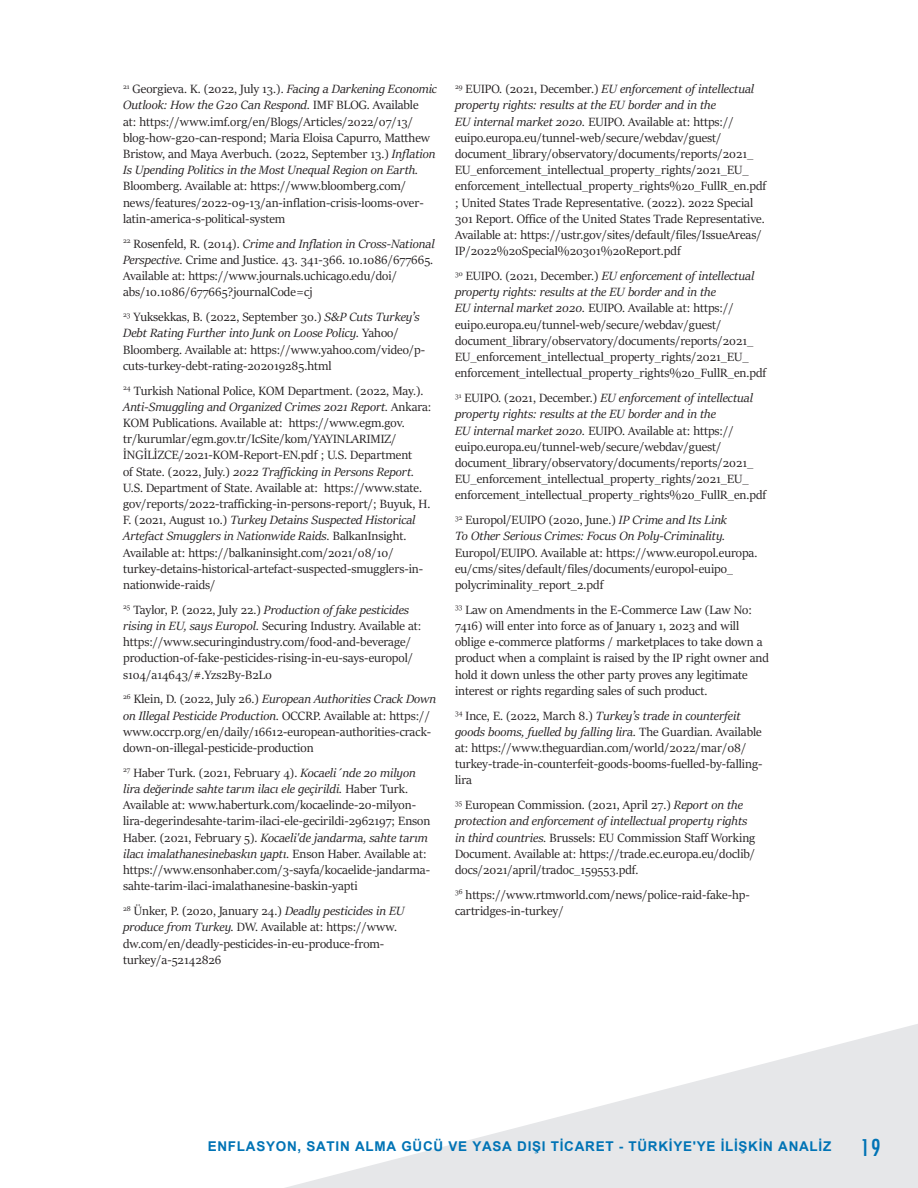
<style>
.page{position:relative;width:918px;height:1188px;background:#fff}
.page>*{position:absolute;margin:0;border:0;box-sizing:border-box;transform-origin:0 0}
.t1{font:13.5px/16.2px "Sitka Text";color:#231f20}
.t2{font:italic 13.5px/16.2px "Sitka Text";color:#231f20}
.t3{font:700 13.5px "Arial";letter-spacing:.055em;color:#0073b5}
.s1{font-style:italic}
.s2{font-style:normal}
.s3{font-family:"Tw Cen MT Condensed";font-weight:400;font-size:27px}
</style>
<div class="page">
<svg style="left:285px;top:1024px;width:633px;height:164px;fill:#ebecee"></svg>
<p class="t1" style="left:123px;top:80px;width:315px"><sup>21</sup> Georgieva. K. (2022, July 13.). <span class="s1">Facing a Darkening Economic Outlook: How the G20 Can Respond.</span> IMF BLOG. Available<br>at: https://www.imf.org/en/Blogs/Articles/2022/07/13/ blog-how-g20-can-respond; Maria Eloisa Capurro, Matthew Bristow, and Maya Averbuch. (2022, September 13.) <span class="s1">Inflation Is Upending Politics in the Most Unequal Region on Earth.</span></p>
<p class="t1" style="left:123px;top:177px;width:302px">Bloomberg. Available at: https://www.bloomberg.com/ news/features/2022-09-13/an-inflation-crisis-looms-over&shy;latin-america-s-political-system</p>
<p class="t1" style="left:123px;top:235px;width:313px"><sup>22</sup> Rosenfeld, R. (2014). <span class="s1">Crime and Inflation in Cross-National Perspective.</span> Crime and Justice. 43. 341-366. 10.1086/677665.<br>Available at: https://www.journals.uchicago.edu/doi/ abs/10.1086/677665?journalCode=cj</p>
<p class="t1" style="left:123px;top:308px;width:304px"><sup>23</sup> Yuksekkas, B. (2022, September 30.) <span class="s1">S&amp;P Cuts Turkey’s Debt Rating Further into Junk on Loose Policy.</span> Yahoo/ Bloomberg. Available at: https://www.yahoo.com/video/p&shy;cuts-turkey-debt-rating-202019285.html</p>
<p class="t1" style="left:123px;top:381px;width:310px"><sup>24</sup> Turkish National Police, KOM Department. (2022, May.).<br><span class="s1">Anti-Smuggling and Organized Crimes 2021 Report.</span> Ankara:<br>KOM Publications. Available at: https://www.egm.gov. tr/kurumlar/egm.gov.tr/IcSite/kom/YAYINLARIMIZ/ İNGİLİZCE/2021-KOM-Report-EN.pdf ; U.S. Department<br>of State. (2022, July.) <span class="s1">2022 Trafficking in Persons Report.<br></span>U.S. Department of State. Available at: https://www.state. gov/reports/2022-trafficking-in-persons-report/; Buyuk, H.<br>F. (2021, August 10.) <span class="s1">Turkey Detains Suspected Historical Artefact Smugglers in Nationwide Raids.</span> BalkanInsight.<br>Available at: https://balkaninsight.com/2021/08/10/ turkey-detains-historical-artefact-suspected-smugglers-in&shy;nationwide-raids/</p>
<p class="t1" style="left:123px;top:601px;width:300px"><sup>25</sup> Taylor, P. (2022, July 22.) <span class="s1">Production of fake pesticides rising in EU, says Europol.</span> Securing Industry. Available at: https://www.securingindustry.com/food-and-beverage/ production-of-fake-pesticides-rising-in-eu-says-europol/ s104/a14643/#.Yzs2By-B2L0</p>
<p class="t1" style="left:123px;top:690px;width:314px"><sup>26</sup> Klein, D. (2022, July 26.) <span class="s1">European Authorities Crack Down on Illegal Pesticide Production.</span> OCCRP. Available at: https:// www.occrp.org/en/daily/16612-european-authorities-crack&shy;down-on-illegal-pesticide-production</p>
<p class="t1" style="left:123px;top:764px;width:309px"><sup>27</sup> Haber Turk. (2021, February 4). <span class="s1">Kocaeli´nde 20 milyon lira değerinde sahte tarım ilacı ele geçirildi.</span> Haber Turk.<br>Available at: www.haberturk.com/kocaelinde-20-milyon&shy;lira-degerindesahte-tarim-ilaci-ele-gecirildi-2962197; Enson Haber. (2021, February 5). <span class="s1">Kocaeli'de jandarma, sahte tarım ilacı imalathanesinebaskın yaptı.</span> Enson Haber. Available at: https://www.ensonhaber.com/3-sayfa/kocaelide-jandarma&shy;sahte-tarim-ilaci-imalathanesine-baskin-yapti</p>
<p class="t1" style="left:123px;top:902px;width:283px"><sup>28</sup> Ünker, P. (2020, January 24.) <span class="s1">Deadly pesticides in EU produce from Turkey.</span> DW. Available at: https://www. dw.com/en/deadly-pesticides-in-eu-produce-from&shy;turkey/a-52142826</p>
<p class="t1" style="left:455px;top:80px;width:313px"><sup>29</sup> EUIPO. (2021, December.) <span class="s1">EU enforcement of intellectual property rights: results at the EU border and in the<br>EU internal market 2020.</span> EUIPO. Available at: https:// euipo.europa.eu/tunnel-web/secure/webdav/guest/ document_library/observatory/documents/reports/2021_ EU_enforcement_intellectual_property_rights/2021_EU_ enforcement_intellectual_property_rights%20_FullR_en.pdf ; United States Trade Representative. (2022). 2022 Special 301 Report. Office of the United States Trade Representative.<br>Available at: https://ustr.gov/sites/default/files/IssueAreas/ IP/2022%20Special%20301%20Report.pdf</p>
<p class="t1" style="left:455px;top:267px;width:313px"><sup>30</sup> EUIPO. (2021, December.) <span class="s1">EU enforcement of intellectual property rights: results at the EU border and in the<br>EU internal market 2020.</span> EUIPO. Available at: https:// euipo.europa.eu/tunnel-web/secure/webdav/guest/ document_library/observatory/documents/reports/2021_ EU_enforcement_intellectual_property_rights/2021_EU_ enforcement_intellectual_property_rights%20_FullR_en.pdf</p>
<p class="t1" style="left:455px;top:389px;width:313px"><sup>31</sup> EUIPO. (2021, December.) <span class="s1">EU enforcement of intellectual property rights: results at the EU border and in the<br>EU internal market 2020.</span> EUIPO. Available at: https:// euipo.europa.eu/tunnel-web/secure/webdav/guest/ document_library/observatory/documents/reports/2021_ EU_enforcement_intellectual_property_rights/2021_EU_ enforcement_intellectual_property_rights%20_FullR_en.pdf</p>
<p class="t2" style="left:455px;top:511px;width:273px"><sup>32</sup> <span class="s2">Europol/EUIPO (2020, June.)</span> IP Crime and Its Link<br>To Other Serious Crimes: Focus On Poly-Criminality.</p>
<p class="t1" style="left:455px;top:543px;width:304px">Europol/EUIPO. Available at: https://www.europol.europa. eu/cms/sites/default/files/documents/europol-euipo_ polycriminality_report_2.pdf</p>
<p class="t1" style="left:455px;top:601px;width:315px"><sup>33</sup> Law on Amendments in the E-Commerce Law (Law No:<br>7416) will enter into force as of January 1, 2023 and will oblige e-commerce platforms / marketplaces to take down a product when a complaint is raised by the IP right owner and hold it down unless the other party proves any legitimate interest or rights regarding sales of such product.</p>
<p class="t1" style="left:455px;top:706px;width:309px"><sup>34</sup> Ince, E. (2022, March 8.) <span class="s1">Turkey’s trade in counterfeit goods booms, fuelled by falling lira.</span> The Guardian. Available at: https://www.theguardian.com/world/2022/mar/08/ turkey-trade-in-counterfeit-goods-booms-fuelled-by-falling&shy;lira</p>
<p class="t1" style="left:455px;top:796px;width:302px"><sup>35</sup> European Commission. (2021, April 27.) <span class="s1">Report on the protection and enforcement of intellectual property rights in third countries.</span> Brussels: EU Commission Staff Working Document. Available at: https://trade.ec.europa.eu/doclib/ docs/2021/april/tradoc_159553.pdf.</p>
<p class="t1" style="left:455px;top:886px;width:296px"><sup>36</sup> https://www.rtmworld.com/news/police-raid-fake-hp&shy;cartridges-in-turkey/</p>
<p class="t3" style="left:208px;top:1137px;width:674px">ENFLASYON, SATIN ALMA GÜCÜ VE YASA DIŞI TİCARET - TÜRKİYE'YE İLİŞKİN ANALİZ <span class="s3">19</span></p>
</div>
